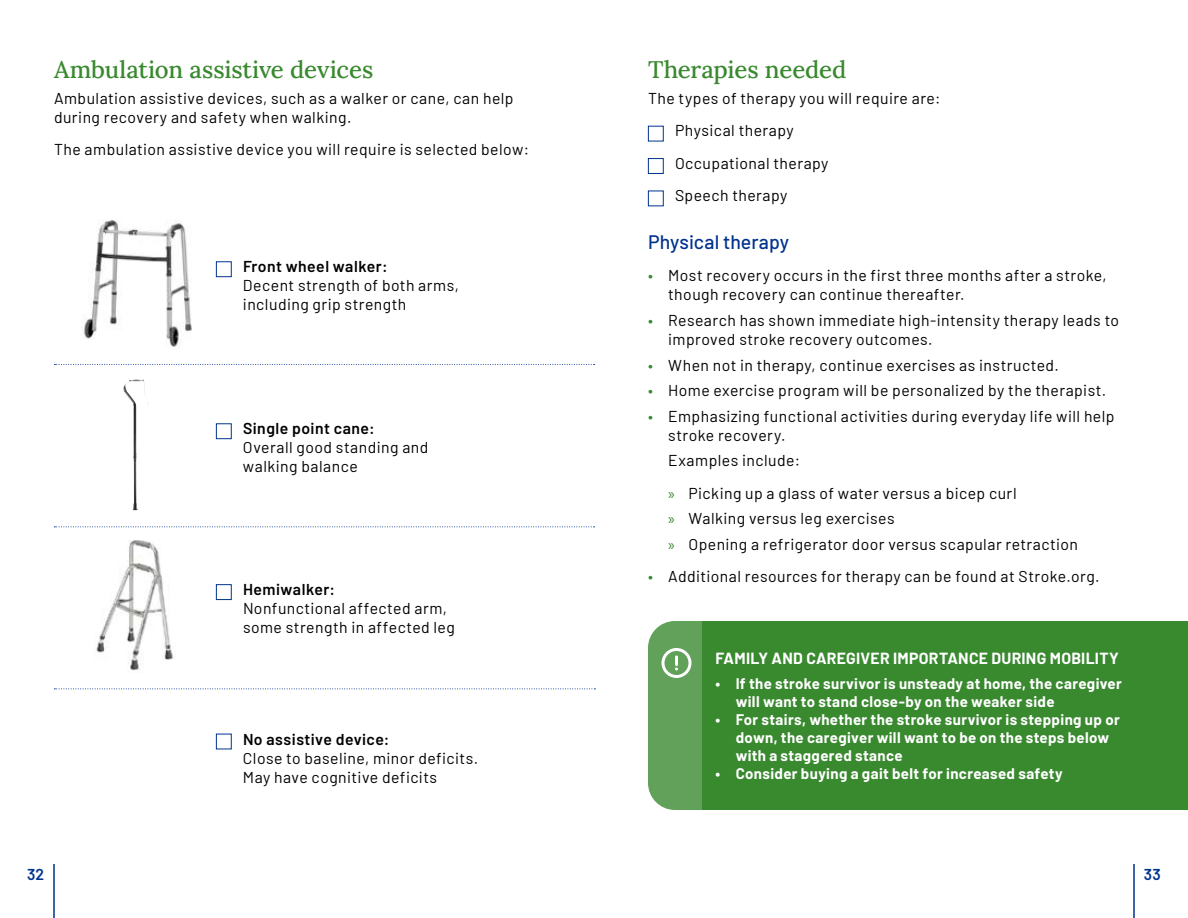
<style>
.page{position:relative;width:1188px;height:918px;background:#fff}
.page>*{position:absolute;margin:0;border:0;box-sizing:border-box;transform-origin:0 0}
.t1{font:500 24px "Lora";letter-spacing:-.01em;color:#39892f}
.t2{font:500 19.5px "Barlow";letter-spacing:.005em;color:#00338e}
.t3{font:15.75px/18.9px "Barlow";letter-spacing:.03em;color:#000}
.t4{font:600 15.75px "Barlow";letter-spacing:.03em;color:#000}
.t5{font:700 15.75px "Barlow";letter-spacing:.015em;color:#fff}
.t6{font:600 15.75px "Barlow";color:#00338e}
.t7{font:700 15px/18px "Barlow";letter-spacing:.025em;color:#fff}
.s1{color:#39892f}
.s2{font-family:"Myriad Pro";color:#39892f}
</style>
<div class="page">
<img style="left:96px;top:540px;width:77px;height:131px">
<img style="left:124px;top:380px;width:14px;height:130px">
<img style="left:81px;top:220px;width:111px;height:127px">
<hr style="left:53px;top:864px;width:2px;height:54px;background:#00338e">
<hr style="left:1133px;top:864px;width:2px;height:54px;background:#00338e">
<div style="left:216px;top:261px;width:16px;height:16px;background:#fff;border:1px solid #00338e"></div>
<svg style="left:54px;top:364px;width:541px;height:1px"></svg>
<svg style="left:54px;top:526px;width:541px;height:1px"></svg>
<svg style="left:54px;top:688px;width:541px;height:1px"></svg>
<div style="left:216px;top:423px;width:16px;height:16px;background:#fff;border:1px solid #00338e"></div>
<div style="left:216px;top:584px;width:16px;height:16px;background:#fff;border:1px solid #00338e"></div>
<div style="left:216px;top:734px;width:16px;height:15px;background:#fff;border:1px solid #00338e"></div>
<div style="left:702px;top:621px;width:486px;height:189px;background:#39892f"></div>
<svg style="left:648px;top:621px;width:54px;height:189px;background:#6aa663"></svg>
<div style="left:648px;top:126px;width:16px;height:15px;background:#fff;border:1px solid #00338e"></div>
<div style="left:648px;top:158px;width:16px;height:16px;background:#fff;border:1px solid #00338e"></div>
<div style="left:648px;top:191px;width:16px;height:15px;background:#fff;border:1px solid #00338e"></div>
<h1 class="t1" style="left:54px;top:51px;width:321px">Ambulation assistive devices</h1>
<p class="t3" style="left:54px;top:87px;width:461px">Ambulation assistive devices, such as a walker or cane, can help during recovery and safety when walking.</p>
<p class="t3" style="left:54px;top:139px;width:477px">The ambulation assistive device you will require is selected below:</p>
<p class="t4" style="left:243px;top:255px;width:146px">Front wheel walker:</p>
<p class="t3" style="left:243px;top:275px;width:218px">Decent strength of both arms, including grip strength</p>
<p class="t4" style="left:243px;top:417px;width:133px">Single point cane:</p>
<p class="t3" style="left:243px;top:437px;width:187px">Overall good standing and walking balance</p>
<p class="t4" style="left:243px;top:578px;width:94px">Hemiwalker:</p>
<p class="t3" style="left:243px;top:598px;width:213px">Nonfunctional affected arm, some strength in affected leg</p>
<p class="t4" style="left:243px;top:728px;width:148px">No assistive device:</p>
<p class="t3" style="left:243px;top:747px;width:237px">Close to baseline, minor deficits.<br>May have cognitive deficits</p>
<h1 class="t1" style="left:648px;top:51px;width:200px">Therapies needed</h1>
<p class="t3" style="left:675px;top:81px;width:267px;line-height:32.4px;text-indent:-27px">The types of therapy you will require are:<br>Physical therapy<br>Occupational therapy<br>Speech therapy</p>
<p class="t2" style="left:648px;top:228px;width:143px">Physical therapy</p>
<p class="t3" style="left:668px;top:265px;width:440px;text-indent:-20px"><span class="s1">•</span> Most recovery occurs in the first three months after a stroke, though recovery can continue thereafter.</p>
<p class="t3" style="left:668px;top:310px;width:452px;text-indent:-20px"><span class="s1">•</span> Research has shown immediate high-intensity therapy leads to improved stroke recovery outcomes.</p>
<p class="t3" style="left:648px;top:354px;width:413px"><span class="s1">•</span> When not in therapy, continue exercises as instructed.</p>
<p class="t3" style="left:648px;top:380px;width:460px"><span class="s1">•</span> Home exercise program will be personalized by the therapist.</p>
<p class="t3" style="left:668px;top:405px;width:448px;text-indent:-20px"><span class="s1">•</span> Emphasizing functional activities during everyday life will help stroke recovery.</p>
<p class="t3" style="left:668px;top:443px;width:350px;line-height:32.4px">Examples include:<br><span class="s2">»</span> Picking up a glass of water versus a bicep curl</p>
<p class="t3" style="left:668px;top:505px;width:411px;line-height:25.7px"><span class="s2">»</span> Walking versus leg exercises<br><span class="s2">»</span> Opening a refrigerator door versus scapular retraction</p>
<p class="t3" style="left:648px;top:566px;width:453px"><span class="s1">•</span> Additional resources for therapy can be found at Stroke.org.</p>
<p class="t5" style="left:716px;top:646px;width:405px">FAMILY AND CAREGIVER IMPORTANCE DURING MOBILITY</p>
<p class="t7" style="left:736px;top:673px;width:388px;text-indent:-20px">• If the stroke survivor is unsteady at home, the caregiver will want to stand close-by on the weaker side</p>
<p class="t7" style="left:736px;top:709px;width:386px;text-indent:-20px">• For stairs, whether the stroke survivor is stepping up or down, the caregiver will want to be on the steps below with a staggered stance</p>
<p class="t7" style="left:716px;top:763px;width:349px">• Consider buying a gait belt for increased safety</p>
<p class="t6" style="left:27px;top:863px;width:19px">32</p>
<p class="t6" style="left:1144px;top:863px;width:19px">33</p>
</div>
